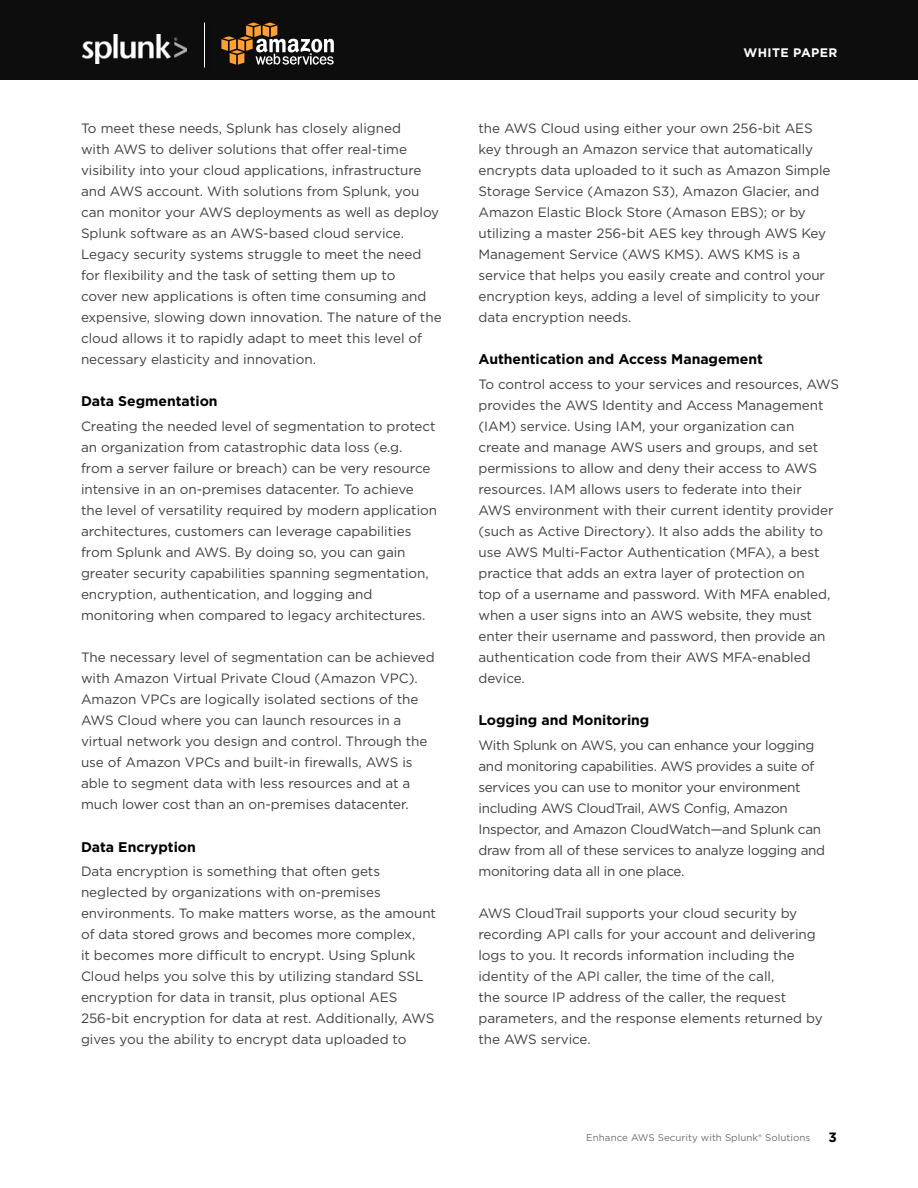
<style>
.page{position:relative;width:918px;height:1188px;background:#fff}
.page>*{position:absolute;margin:0;border:0;box-sizing:border-box;transform-origin:0 0}
.Blue_Subheads{font:700 14.1px "Gotham";letter-spacing:-.005em;color:#000}
.Main_Body_Text{font:13.5px/21px "Gotham";letter-spacing:-.005em;color:#414042}
.t1{font:700 13.5px "Gotham";color:#000}
.t2{font:700 12.3px "Gotham";letter-spacing:.03em;color:#fff}
.t3{font:9.75px "Gotham";letter-spacing:.005em;color:#6d6e71}
</style>
<div class="page">
<div style="left:0;top:0;width:918px;height:80px;background:#0d0d0d"></div>
<img style="left:82px;top:34px;width:105px;height:30px">
<svg style="left:221px;top:23px;width:113px;height:42px"></svg>
<hr style="left:204px;top:23px;width:1px;height:44px;background:#fff">
<p class="Main_Body_Text" style="left:81px;top:117px;width:362px">To meet these needs, Splunk has closely aligned<br>with AWS to deliver solutions that offer real-time visibility into your cloud applications, infrastructure and AWS account. With solutions from Splunk, you can monitor your AWS deployments as well as deploy Splunk software as an AWS-based cloud service.<br>Legacy security systems struggle to meet the need for flexibility and the task of setting them up to<br>cover new applications is often time consuming and expensive, slowing down innovation. The nature of the cloud allows it to rapidly adapt to meet this level of necessary elasticity and innovation.</p>
<p class="Blue_Subheads" style="left:81px;top:392px;width:138px">Data Segmentation</p>
<p class="Main_Body_Text" style="left:81px;top:415px;width:358px">Creating the needed level of segmentation to protect an organization from catastrophic data loss (e.g. from a server failure or breach) can be very resource intensive in an on-premises datacenter. To achieve the level of versatility required by modern application architectures, customers can leverage capabilities from Splunk and AWS. By doing so, you can gain greater security capabilities spanning segmentation, encryption, authentication, and logging and monitoring when compared to legacy architectures.</p>
<p class="Main_Body_Text" style="left:81px;top:647px;width:355px">The necessary level of segmentation can be achieved with Amazon Virtual Private Cloud (Amazon VPC).<br>Amazon VPCs are logically isolated sections of the AWS Cloud where you can launch resources in a virtual network you design and control. Through the use of Amazon VPCs and built-in firewalls, AWS is able to segment data with less resources and at a much lower cost than an on-premises datacenter.</p>
<p class="Blue_Subheads" style="left:81px;top:838px;width:116px">Data Encryption</p>
<p class="Main_Body_Text" style="left:81px;top:861px;width:357px">Data encryption is something that often gets neglected by organizations with on-premises environments. To make matters worse, as the amount of data stored grows and becomes more complex,<br>it becomes more difficult to encrypt. Using Splunk Cloud helps you solve this by utilizing standard SSL encryption for data in transit, plus optional AES 256-bit encryption for data at rest. Additionally, AWS gives you the ability to encrypt data uploaded to</p>
<p class="t2" style="left:744px;top:44px;width:95px">WHITE PAPER</p>
<p class="Main_Body_Text" style="left:478px;top:117px;width:354px">the AWS Cloud using either your own 256-bit AES key through an Amazon service that automatically encrypts data uploaded to it such as Amazon Simple Storage Service (Amazon S3), Amazon Glacier, and Amazon Elastic Block Store (Amason EBS); or by utilizing a master 256-bit AES key through AWS Key Management Service (AWS KMS). AWS KMS is a service that helps you easily create and control your encryption keys, adding a level of simplicity to your data encryption needs.</p>
<p class="Blue_Subheads" style="left:478px;top:350px;width:286px">Authentication and Access Management</p>
<p class="Main_Body_Text" style="left:478px;top:373px;width:362px">To control access to your services and resources, AWS provides the AWS Identity and Access Management (IAM) service. Using IAM, your organization can create and manage AWS users and groups, and set permissions to allow and deny their access to AWS resources. IAM allows users to federate into their<br>AWS environment with their current identity provider (such as Active Directory). It also adds the ability to use AWS Multi-Factor Authentication (MFA), a best practice that adds an extra layer of protection on<br>top of a username and password. With MFA enabled, when a user signs into an AWS website, they must enter their username and password, then provide an authentication code from their AWS MFA-enabled device.</p>
<p class="Blue_Subheads" style="left:478px;top:711px;width:172px">Logging and Monitoring</p>
<p class="Main_Body_Text" style="left:478px;top:734px;width:348px">With Splunk on AWS, you can enhance your logging and monitoring capabilities. AWS provides a suite of services you can use to monitor your environment including AWS CloudTrail, AWS Config, Amazon Inspector, and Amazon CloudWatch—and Splunk can draw from all of these services to analyze logging and monitoring data all in one place.</p>
<p class="Main_Body_Text" style="left:478px;top:903px;width:346px">AWS CloudTrail supports your cloud security by recording API calls for your account and delivering logs to you. It records information including the identity of the API caller, the time of the call,<br>the source IP address of the caller, the request parameters, and the response elements returned by the AWS service.</p>
<p class="t3" style="left:586px;top:1132px;width:225px">Enhance AWS Security with Splunk® Solutions</p>
<p class="t1" style="left:829px;top:1128px;width:10px">3</p>
</div>
